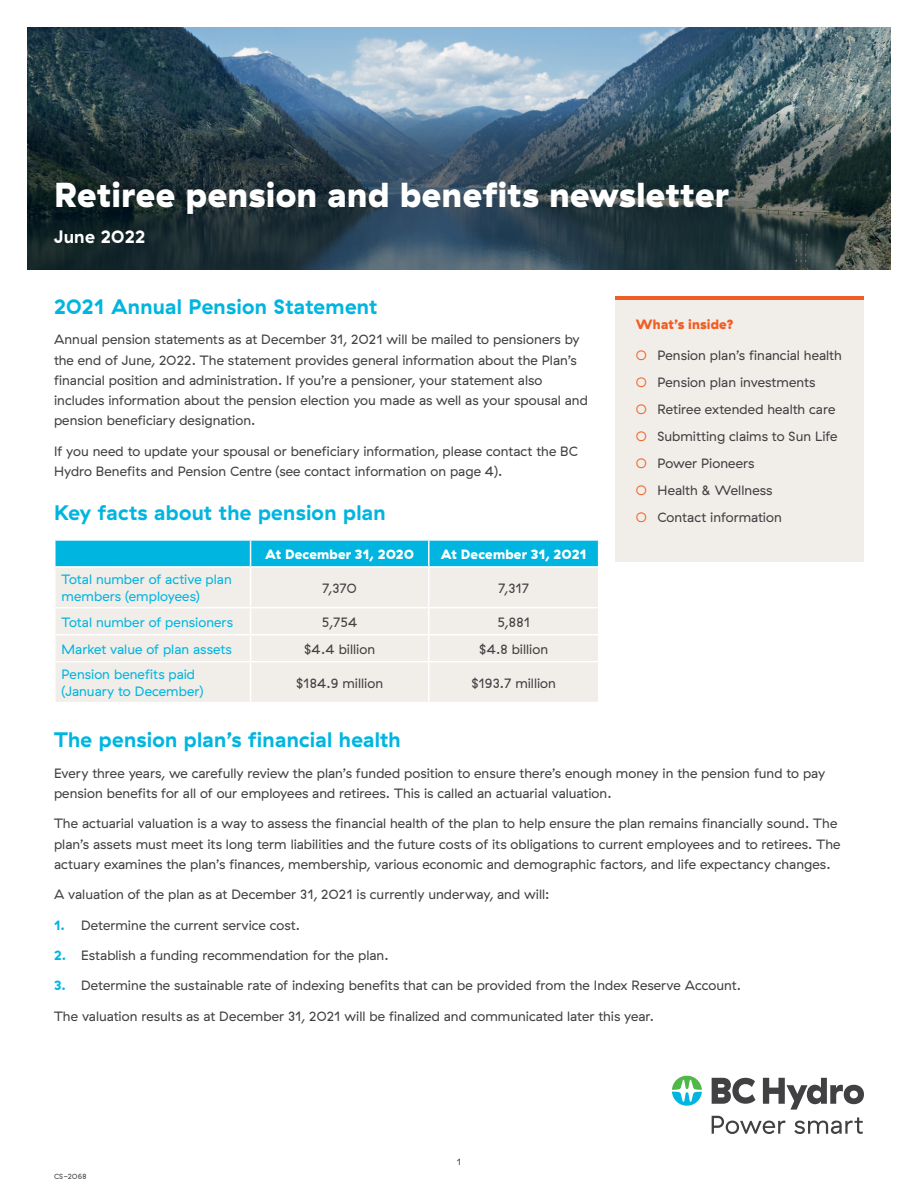
<style>
.page{position:relative;width:918px;height:1188px;background:#fff}
.page>*{position:absolute;margin:0;border:0;box-sizing:border-box;transform-origin:0 0}
.t1{font:900 34.65px "GT Haptik";letter-spacing:.01em;color:#fff}
.t2{font:700 21px "GT Haptik";letter-spacing:.015em;color:#00b5df}
.t3{font:700 18px "GT Haptik";letter-spacing:.01em;color:#fff}
.t4{font:13.5px/20.2px "GT Haptik";letter-spacing:.005em;color:#414042}
.t5{font:13.5px/16.5px "GT Haptik";letter-spacing:.005em;color:#00b5df}
.t6{font:900 13.5px "GT Haptik";letter-spacing:.01em;color:#fff}
.t7{font:900 13.5px "GT Haptik";letter-spacing:.01em;color:#f15d22}
.t8{font:9px "GT Haptik";color:#414042}
.t9{font:7.5px "GT Haptik";letter-spacing:.025em;color:#414042}
.s1{color:#f15d22}
.s2{font-weight:700;color:#00b5df}
</style>
<div class="page">
<img style="left:27px;top:27px;width:864px;height:81px">
<svg style="left:27px;top:108px;width:864px;height:162px;background:#3a5058"></svg>
<svg style="left:672px;top:1076px;width:30px;height:30px"></svg>
<svg style="left:712px;top:1078px;width:43px;height:26px"></svg>
<svg style="left:763px;top:1078px;width:101px;height:32px"></svg>
<svg style="left:712px;top:1116px;width:73px;height:18px"></svg>
<svg style="left:794px;top:1117px;width:69px;height:17px"></svg>
<div style="left:8px;top:135px;width:765px;height:124px;background:#000;opacity:.15"></div>
<div style="left:56px;top:568px;width:542px;height:134px;background:#f1ede9"></div>
<div style="left:55px;top:540px;width:544px;height:26px;background:#00b5df"></div>
<hr style="left:250px;top:568px;width:1px;height:39px;background:#fff">
<hr style="left:428px;top:568px;width:2px;height:39px;background:#fff">
<hr style="left:54px;top:607px;width:197px;height:1px;background:#fff">
<hr style="left:251px;top:607px;width:178px;height:1px;background:#fff">
<hr style="left:429px;top:607px;width:170px;height:1px;background:#fff">
<hr style="left:428px;top:608px;width:2px;height:26px;background:#fff">
<hr style="left:54px;top:634px;width:197px;height:1px;background:#fff">
<hr style="left:251px;top:634px;width:178px;height:1px;background:#fff">
<svg style="left:250px;top:608px;width:1px;height:53px"></svg>
<hr style="left:429px;top:634px;width:170px;height:1px;background:#fff">
<hr style="left:428px;top:635px;width:2px;height:26px;background:#fff">
<hr style="left:54px;top:661px;width:197px;height:1px;background:#fff">
<hr style="left:251px;top:661px;width:178px;height:1px;background:#fff">
<hr style="left:250px;top:662px;width:1px;height:40px;background:#fff">
<hr style="left:429px;top:661px;width:170px;height:1px;background:#fff">
<hr style="left:428px;top:662px;width:2px;height:40px;background:#fff">
<div style="left:616px;top:298px;width:248px;height:264px;background:#f1ede9"></div>
<hr style="left:616px;top:297px;width:248px;height:3px;background:#f15d22">
<h1 class="t1" style="left:54px;top:172px;width:676px">Retiree pension and benefits newsletter</h1>
<h3 class="t3" style="left:54px;top:225px;width:93px">June 2022</h3>
<h2 class="t2" style="left:54px;top:293px;width:325px">2021 Annual Pension Statement</h2>
<p class="t4" style="left:54px;top:330px;width:535px">Annual pension statements as at December 31, 2021 will be mailed to pensioners by the end of June, 2022. The statement provides general information about the Plan’s financial position and administration. If you’re a pensioner, your statement also includes information about the pension election you made as well as your spousal and pension beneficiary designation.</p>
<p class="t4" style="left:54px;top:441px;width:525px">If you need to update your spousal or beneficiary information, please contact the BC<br>Hydro Benefits and Pension Centre (see contact information on page 4).</p>
<h2 class="t2" style="left:54px;top:499px;width:333px">Key facts about the pension plan</h2>
<p class="t6" style="left:265px;top:545px;width:151px">At December 31, 2020</p>
<p class="t6" style="left:441px;top:545px;width:147px">At December 31, 2021</p>
<p class="t5" style="left:61px;top:572px;width:172px">Total number of active plan members (employees)</p>
<p class="t4" style="left:322px;top:578px;width:36px">7,370</p>
<p class="t4" style="left:498px;top:578px;width:32px">7,317</p>
<p class="t5" style="left:61px;top:614px;width:173px">Total number of pensioners</p>
<p class="t4" style="left:322px;top:612px;width:37px">5,754</p>
<p class="t4" style="left:497px;top:612px;width:34px">5,881</p>
<p class="t5" style="left:61px;top:641px;width:172px">Market value of plan assets</p>
<p class="t4" style="left:304px;top:639px;width:73px">$4.4 billion</p>
<p class="t4" style="left:479px;top:639px;width:70px">$4.8 billion</p>
<p class="t5" style="left:61px;top:666px;width:143px">Pension benefits paid (January to December)</p>
<p class="t4" style="left:296px;top:673px;width:89px">$184.9 million</p>
<p class="t4" style="left:471px;top:673px;width:86px">$193.7 million</p>
<p class="t7" style="left:636px;top:316px;width:100px">What’s inside?</p>
<p class="t4" style="left:636px;top:345px;width:207px"><span class="s1">○</span> Pension plan’s financial health</p>
<p class="t4" style="left:636px;top:372px;width:181px"><span class="s1">○</span> Pension plan investments</p>
<p class="t4" style="left:636px;top:399px;width:201px"><span class="s1">○</span> Retiree extended health care</p>
<p class="t4" style="left:636px;top:426px;width:203px"><span class="s1">○</span> Submitting claims to Sun Life</p>
<p class="t4" style="left:636px;top:453px;width:120px"><span class="s1">○</span> Power Pioneers</p>
<p class="t4" style="left:636px;top:480px;width:138px"><span class="s1">○</span> Health &amp; Wellness</p>
<p class="t4" style="left:636px;top:507px;width:148px"><span class="s1">○</span> Contact information</p>
<h2 class="t2" style="left:54px;top:727px;width:348px">The pension plan’s financial health</h2>
<p class="t4" style="left:54px;top:763px;width:773px">Every three years, we carefully review the plan’s funded position to ensure there’s enough money in the pension fund to pay pension benefits for all of our employees and retirees. This is called an actuarial valuation.</p>
<p class="t4" style="left:54px;top:814px;width:788px">The actuarial valuation is a way to assess the financial health of the plan to help ensure the plan remains financially sound. The plan’s assets must meet its long term liabilities and the future costs of its obligations to current employees and to retirees. The actuary examines the plan’s finances, membership, various economic and demographic factors, and life expectancy changes.</p>
<p class="t4" style="left:54px;top:885px;width:497px">A valuation of the plan as at December 31, 2021 is currently underway, and will:</p>
<p class="t4" style="left:54px;top:915px;width:248px"><span class="s2">1.</span> Determine the current service cost.</p>
<p class="t4" style="left:54px;top:945px;width:336px"><span class="s2">2.</span> Establish a funding recommendation for the plan.</p>
<p class="t4" style="left:54px;top:976px;width:689px"><span class="s2">3.</span> Determine the sustainable rate of indexing benefits that can be provided from the Index Reserve Account.</p>
<p class="t4" style="left:54px;top:1006px;width:602px">The valuation results as at December 31, 2021 will be finalized and communicated later this year.</p>
<p class="t9" style="left:54px;top:1172px;width:34px">CS-2068</p>
<p class="t8" style="left:457px;top:1156px;width:6px">1</p>
</div>
